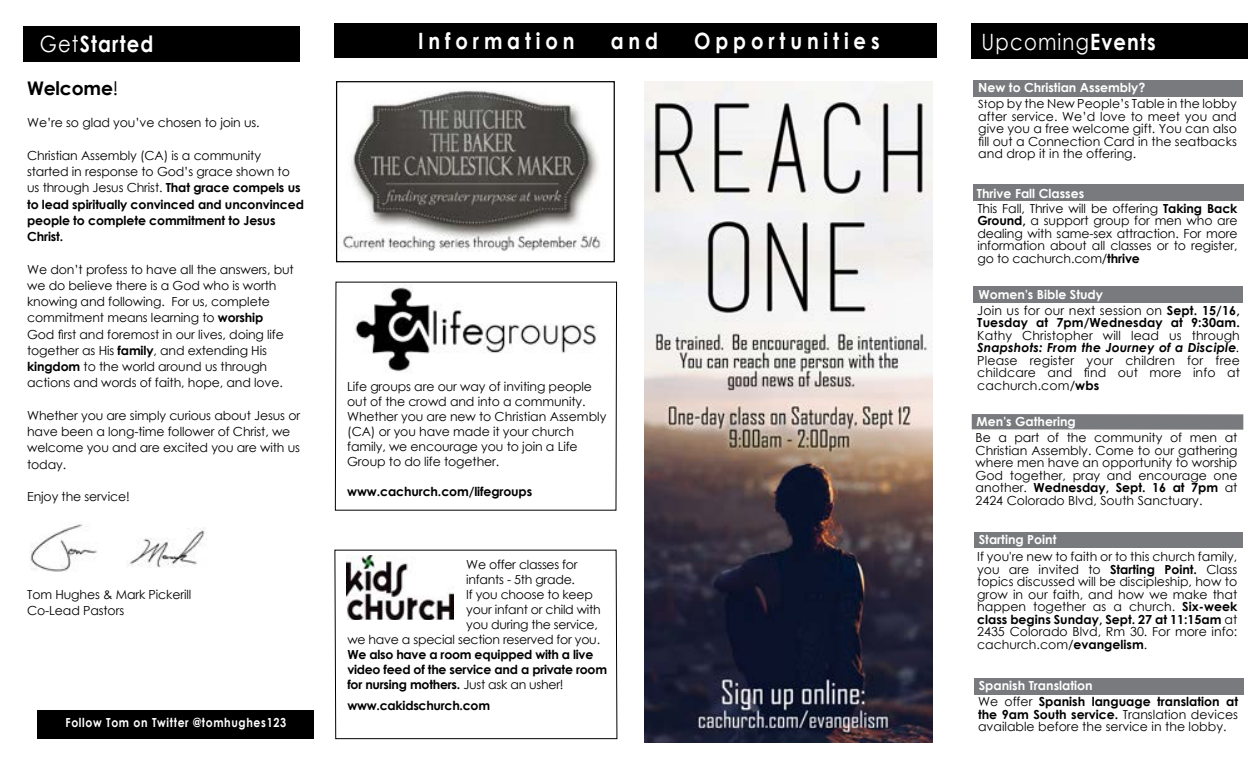
<style>
.page{position:relative;width:1260px;height:765px;background:#fff}
.page>*{position:absolute;margin:0;border:0;box-sizing:border-box;transform-origin:0 0}
.t1{font:700 22.5px "Century Gothic";letter-spacing:.25em;color:#fff;scale:.87 1}
.t2{font:22.5px "Century Gothic";letter-spacing:.06em;color:#fff;scale:.87 1}
.t3{font:700 22.5px "Century Gothic";letter-spacing:.06em;color:#fff;scale:.87 1}
.t4{font:700 18.75px "Century Gothic";letter-spacing:-.01em;color:#000}
.t5{font:12.5px/12.5px "Century Gothic";letter-spacing:-.01em;color:#000;text-align:justify}
.t6{font:700 12.5px/16.2px "Century Gothic";letter-spacing:-.01em;color:#000}
.t7{font:700 12.5px "Century Gothic";color:#fff}
.t8{font:700 12.5px/12.5px "Century Gothic";letter-spacing:.01em;color:#000}
.t9{font:700 12.5px "Century Gothic";letter-spacing:.06em;color:#fff;scale:.87 1}
.s1{font-weight:400}
.s2{font-weight:700}
.s3{font-size:11.25px}
.s4{font-weight:700;font-style:italic}
.s5{font-style:italic}
</style>
<div class="page">
<div style="left:334px;top:23px;width:602px;height:35px;background:#000"></div>
<div style="left:23px;top:26px;width:277px;height:36px;background:#000"></div>
<img style="left:30px;top:524px;width:67px;height:48px">
<img style="left:127px;top:528px;width:80px;height:39px">
<div style="left:974px;top:678px;width:270px;height:16px;background:#797a7d"></div>
<div style="left:37px;top:710px;width:277px;height:29px;background:#000"></div>
<div style="left:971px;top:23px;width:277px;height:36px;background:#000"></div>
<div style="left:974px;top:532px;width:268px;height:16px;background:#797a7d"></div>
<div style="left:972px;top:414px;width:271px;height:16px;background:#797a7d"></div>
<svg style="left:334px;top:549px;width:284px;height:191px"></svg>
<svg style="left:334px;top:281px;width:284px;height:230px"></svg>
<div style="left:973px;top:184px;width:270px;height:17px;background:#797a7d"></div>
<div style="left:974px;top:287px;width:269px;height:16px;background:#797a7d"></div>
<div style="left:973px;top:80px;width:270px;height:17px;background:#797a7d"></div>
<img style="left:341px;top:90px;width:262px;height:162px">
<div style="left:336px;top:81px;width:279px;height:181px;border:1px solid #000"></div>
<img style="left:644px;top:82px;width:288px;height:660px">
<h1 class="t3" style="left:40px;top:27px;width:132px"><span class="s1">Get</span>Started</h1>
<h2 class="t4" style="left:27px;top:74px;width:93px">Welcome<span class="s1">!</span></h2>
<p class="t5" style="left:27px;top:116px;width:234px">We’re so glad you’ve chosen to join us.</p>
<p class="t6" style="left:27px;top:147px;width:278px"><span class="s1">Christian Assembly (CA) is a community started in response to God’s grace shown to us through Jesus Christ.</span> That grace compels us to lead spiritually convinced and unconvinced people to complete commitment to Jesus Christ.</p>
<p class="t5" style="left:27px;top:261px;width:268px;line-height:16.2px;text-align:left">We don’t profess to have all the answers, but we do believe there is a God who is worth knowing and following. For us, complete commitment means learning to <span class="s2">worship </span>God first and foremost in our lives, doing life together as His <span class="s2">family</span>, and extending His <span class="s2">kingdom</span> to the world around us through actions and words of faith, hope, and love.</p>
<p class="t5" style="left:27px;top:407px;width:275px;line-height:16.2px;text-align:left">Whether you are simply curious about Jesus or have been a long-time follower of Christ, we welcome you and are excited you are with us today.</p>
<p class="t5" style="left:27px;top:490px;width:104px">Enjoy the service!</p>
<p class="t5" style="left:27px;top:586px;width:166px;line-height:16.2px">Tom Hughes &amp; Mark Pickerill<br>Co-Lead Pastors</p>
<p class="t9" style="left:65px;top:713px;width:255px">Follow Tom on Twitter @tomhughes123</p>
<h1 class="t1" style="left:418px;top:23px;width:181px">Information</h1>
<h1 class="t1" style="left:611px;top:23px;width:56px">and</h1>
<h1 class="t1" style="left:694px;top:23px;width:215px">Opportunities</h1>
<p class="t5" style="left:347px;top:378px;width:261px;line-height:15px;text-align:left">Life groups are our way of inviting people out of the crowd and into a community.<br>Whether you are new to Christian Assembly (CA) or you have made it your church family, we encourage you to join a Life Group to do life together.</p>
<p class="t6" style="left:347px;top:482px;width:186px">www.cachurch.com/lifegroups</p>
<p class="t5" style="left:466px;top:558px;width:113px">We offer classes for</p>
<p class="t5" style="left:466px;top:573px;width:110px">infants - 5th grade.</p>
<p class="t5" style="left:466px;top:588px;width:128px">If you choose to keep</p>
<p class="t5" style="left:466px;top:603px;width:136px">your infant or child with</p>
<p class="t5" style="left:466px;top:618px;width:133px">you during the service,</p>
<p class="t5" style="left:347px;top:633px;width:254px">we have a special section reserved for you.</p>
<p class="t6" style="left:347px;top:646px;width:261px;line-height:15px">We also have a room equipped with a live video feed of the service and a private room for nursing mothers. <span class="s1">Just ask an usher!</span></p>
<p class="t6" style="left:347px;top:697px;width:144px">www.cakidschurch.com</p>
<h1 class="t2" style="left:982px;top:26px;width:202px">Upcoming<span class="s2">Events</span></h1>
<p class="t7" style="left:978px;top:78px;width:169px">New to Christian Assembly?</p>
<p class="t5" style="left:978px;top:97px;width:260px"><span class="s3">St</span>op by the New People’s Table in the lobby after service. We’d love to meet you and give you a free welcome gift. You can also fill out a Connection Card in the seatbacks and drop it in the offering.</p>
<p class="t7" style="left:977px;top:184px;width:109px">Thrive Fall Classes</p>
<p class="t5" style="left:977px;top:202px;width:262px">This Fall, Thrive will be offering <span class="s2">Taking Back Ground,</span> a support group for men who are dealing with same-sex attraction. For more information about all classes or to register, go to cachurch.com/<span class="s2">thrive</span></p>
<p class="t7" style="left:979px;top:284px;width:126px">Women's Bible Study</p>
<p class="t8" style="left:977px;top:303px;width:264px"><span class="s1">Join us for our next session on</span> Sept. 15/16,<br>Tuesday at 7pm/Wednesday at 9:30am.</p>
<p class="t5" style="left:977px;top:329px;width:264px">Kathy Christopher will lead us through <span class="s4">Snapshots: From the Journey of a Disciple</span><span class="s5">.<br></span>Please register your children for free childcare and find out more info at cachurch.com/<span class="s2">wbs</span></p>
<p class="t7" style="left:977px;top:412px;width:101px">Men's Gathering</p>
<p class="t5" style="left:976px;top:431px;width:263px">Be a part of the community of men at Christian Assembly. Come to our gathering where men have an opportunity to worship God together, pray and encourage one another. <span class="s2">Wednesday, Sept. 16 at 7pm</span> at 2424 Colorado Blvd, South Sanctuary.</p>
<p class="t7" style="left:979px;top:530px;width:79px">Starting Point</p>
<p class="t5" style="left:977px;top:550px;width:262px">If you're new to faith or to this church family, you are invited to <span class="s2">Starting Point.</span> Class topics discussed will be discipleship, how to grow in our faith, and how we make that happen together as a church. <span class="s2">Six-week class begins Sunday, Sept. 27 at 11:15am</span> at 2435 Colorado Blvd, Rm 30. For more info: cachurch.com/<span class="s2">evangelism</span>.</p>
<p class="t7" style="left:979px;top:676px;width:116px">Spanish Translation</p>
<p class="t5" style="left:978px;top:695px;width:262px">We offer <span class="s2">Spanish language translation at the 9am South service.</span> Translation devices available before the service in the lobby.</p>
</div>
